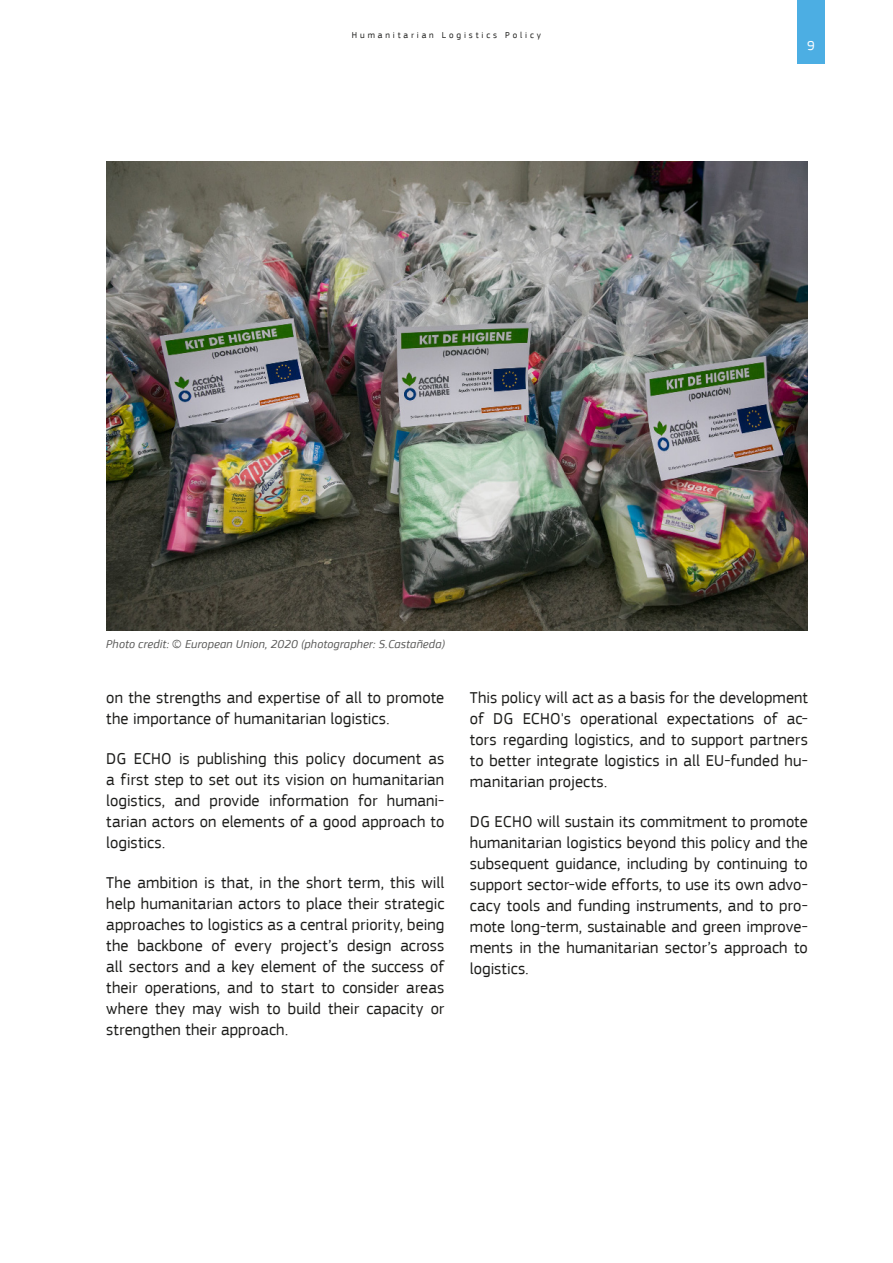
<style>
.page{position:relative;width:893px;height:1263px;background:#fff}
.page>*{position:absolute;margin:0;border:0;box-sizing:border-box;transform-origin:0 0}
.body{font:16.5px/21px "EC Square Sans Pro";letter-spacing:.005em;color:#1d1d1b;text-align:justify}
.t1{font:13.5px "EC Square Sans Pro";color:#fff}
.Source{font:italic 12px "EC Square Sans Pro";letter-spacing:.015em;color:#575756}
.t2{font:9px "EC Square Sans Pro";letter-spacing:.32em;color:#1d1d1b}
</style>
<div class="page">
<div style="left:797px;top:0;width:28px;height:64px;background:#4caee3"></div>
<img style="left:106px;top:162px;width:702px;height:469px">
<p class="t2" style="left:352px;top:30px;width:190px">Humanitarian Logistics Policy</p>
<p class="Source" style="left:106px;top:637px;width:340px">Photo credit: © European Union, 2020 (photographer: S.Castañeda)</p>
<p class="t1" style="left:807px;top:38px;width:9px">9</p>
<p class="body" style="left:106px;top:687px;width:339px">on the strengths and expertise of all to promote the importance of humanitarian logistics.</p>
<p class="body" style="left:106px;top:748px;width:340px">DG ECHO is publishing this policy document as a first step to set out its vision on humanitarian logistics, and provide information for humani&shy;tarian actors on elements of a good approach to logistics.</p>
<p class="body" style="left:106px;top:872px;width:340px">The ambition is that, in the short term, this will help humanitarian actors to place their strategic approaches to logistics as a central priority, being the backbone of every project’s design across all sectors and a key element of the success of their operations, and to start to consider areas where they may wish to build their capacity or strengthen their approach.</p>
<p class="body" style="left:470px;top:687px;width:340px">This policy will act as a basis for the development of DG ECHO's operational expectations of ac&shy;tors regarding logistics, and to support partners to better integrate logistics in all EU-funded hu&shy;manitarian projects.</p>
<p class="body" style="left:470px;top:811px;width:340px">DG ECHO will sustain its commitment to promote humanitarian logistics beyond this policy and the subsequent guidance, including by continuing to support sector-wide efforts, to use its own advo&shy;cacy tools and funding instruments, and to pro&shy;mote long-term, sustainable and green improve&shy;ments in the humanitarian sector’s approach to logistics.</p>
</div>
